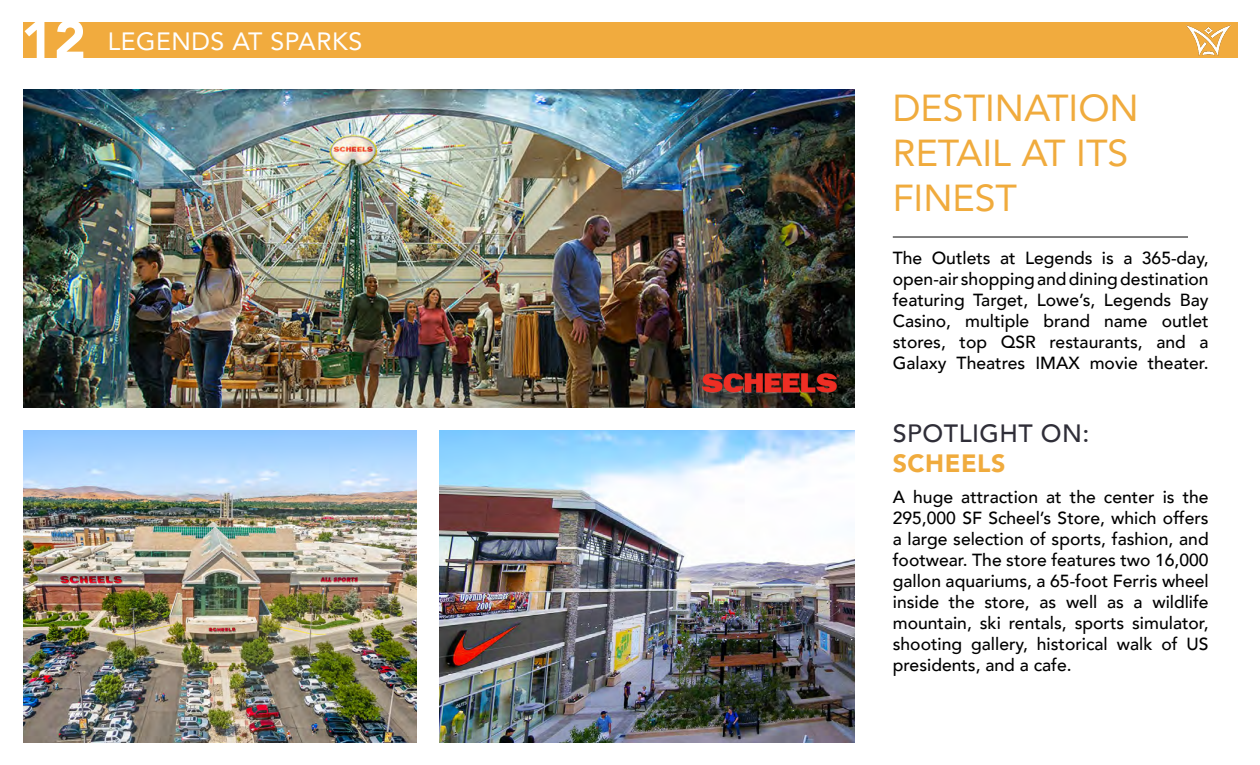
<style>
.page{position:relative;width:1260px;height:765px;background:#fff}
.page>*{position:absolute;margin:0;border:0;box-sizing:border-box;transform-origin:0 0}
.t1{font:900 53.75px "Avenir";color:#fff}
.t2{font:37.5px/45px "Avenir";color:#f0ab3d}
.t3{font:25px "Avenir";letter-spacing:.02em;color:#fff}
.t4{font:500 25px "Avenir";letter-spacing:.02em;color:#2f2e38}
.t5{font:900 25px "Avenir";letter-spacing:.02em;color:#f0ab3d}
.t6{font:500 17.5px/21px "Avenir";color:#000;text-align:justify}
</style>
<div class="page">
<div style="left:23px;top:22px;width:1214px;height:36px;background:#f1ab3e"></div>
<img style="left:1186px;top:25px;width:45px;height:31px">
<img style="left:23px;top:430px;width:393px;height:312px">
<hr style="left:893px;top:237px;width:295px;height:1px;background:#000">
<img style="left:23px;top:89px;width:832px;height:318px">
<img style="left:439px;top:430px;width:416px;height:312px">
<img style="left:700px;top:372px;width:141px;height:21px">
<h1 class="t1" style="left:21px;top:-6px;width:66px">12</h1>
<h3 class="t3" style="left:108px;top:21px;width:256px">LEGENDS AT SPARKS</h3>
<h2 class="t2" style="left:893px;top:84px;width:247px">DESTINATION<br>RETAIL AT ITS<br>FINEST</h2>
<p class="t6" style="left:893px;top:246px;width:317px">The Outlets at Legends is a 365-day, open-air shopping and dining destination featuring Target, Lowe’s, Legends Bay Casino, multiple brand name outlet stores, top QSR restaurants, and a Galaxy Theatres IMAX movie theater.</p>
<h3 class="t4" style="left:893px;top:412px;width:198px">SPOTLIGHT ON:</h3>
<h3 class="t5" style="left:893px;top:442px;width:114px">SCHEELS</h3>
<p class="t6" style="left:893px;top:486px;width:317px">A huge attraction at the center is the 295,000 SF Scheel’s Store, which offers a large selection of sports, fashion, and footwear. The store features two 16,000 gallon aquariums, a 65-foot Ferris wheel inside the store, as well as a wildlife mountain, ski rentals, sports simulator, shooting gallery, historical walk of US presidents, and a cafe.</p>
</div>
